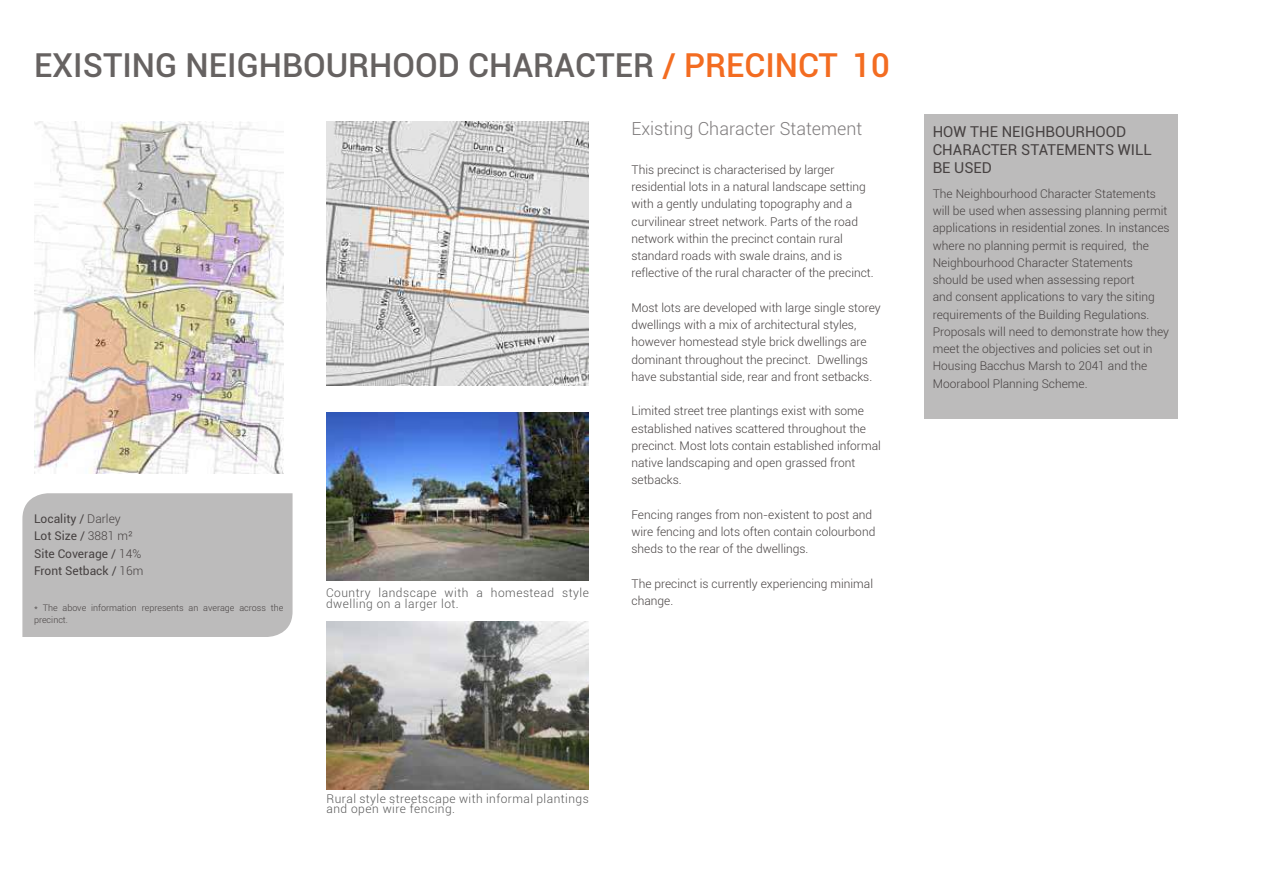
<style>
.page{position:relative;width:1263px;height:893px;background:#fff}
.page>*{position:absolute;margin:0;border:0;box-sizing:border-box;transform-origin:0 0}
.t1{font:500 33px "Roboto";color:#666261}
.t2{font:300 18px "Roboto";color:#7f7c7d}
.t3{font:15px/18px "Roboto";color:#474242}
.t4{font:300 12px/17.2px "Roboto";color:#474242}
.t5{font:300 12px/10.5px "Roboto";letter-spacing:.04em;color:#595959}
.t6{font:12px/17.2px "Roboto";color:#474242}
.t7{font:300 9px/12px "Roboto";color:#474242}
.s1{color:#f36c21}
.s2{font-weight:300}
</style>
<div class="page">
<div style="left:22px;top:493px;width:271px;height:144px;background:#bcbbbb"></div>
<img style="left:326px;top:122px;width:263px;height:264px">
<img style="left:326px;top:413px;width:263px;height:168px">
<img style="left:326px;top:621px;width:263px;height:168px">
<img style="left:34px;top:122px;width:249px;height:352px">
<div style="left:924px;top:114px;width:254px;height:305px;background:#bcbbbb"></div>
<h1 class="t1" style="left:34px;top:42px;width:857px">EXISTING NEIGHBOURHOOD CHARACTER <span class="s1">/ PRECINCT 10</span></h1>
<p class="t6" style="left:34px;top:510px;width:111px">Locality / <span class="s2">Darley<br></span>Lot Size / <span class="s2">3881 m²<br></span>Site Coverage / <span class="s2">14%<br></span>Front Setback / <span class="s2">16m</span></p>
<p class="t7" style="left:34px;top:601px;width:251px">* The above information represents an average across the precinct.</p>
<p class="t5" style="left:326px;top:587px;width:264px">Country landscape with a homestead style dwelling on a larger lot.</p>
<h2 class="t2" style="left:631px;top:117px;width:232px">Existing Character Statement</h2>
<p class="t4" style="left:631px;top:161px;width:244px">This precinct is characterised by larger residential lots in a natural landscape setting with a gently undulating topography and a curvilinear street network. Parts of the road network within the precinct contain rural standard roads with swale drains, and is reflective of the rural character of the precinct.</p>
<p class="t4" style="left:631px;top:299px;width:251px">Most lots are developed with large single storey dwellings with a mix of architectural styles, however homestead style brick dwellings are dominant throughout the precinct. Dwellings have substantial side, rear and front setbacks.</p>
<p class="t4" style="left:631px;top:402px;width:251px">Limited street tree plantings exist with some established natives scattered throughout the precinct. Most lots contain established informal native landscaping and open grassed front setbacks.</p>
<p class="t4" style="left:631px;top:506px;width:245px">Fencing ranges from non-existent to post and wire fencing and lots often contain colourbond sheds to the rear of the dwellings.</p>
<p class="t4" style="left:631px;top:575px;width:243px">The precinct is currently experiencing minimal change.</p>
<p class="t3" style="left:933px;top:122px;width:220px">HOW THE NEIGHBOURHOOD<br>CHARACTER STATEMENTS WILL<br>BE USED</p>
<p class="t4" style="left:933px;top:185px;width:238px">The Neighbourhood Character Statements will be used when assessing planning permit applications in residential zones. In instances where no planning permit is required, the Neighbourhood Character Statements should be used when assessing report<br>and consent applications to vary the siting requirements of the Building Regulations.<br>Proposals will need to demonstrate how they meet the objectives and policies set out in Housing Bacchus Marsh to 2041 and the Moorabool Planning Scheme.</p>
<p class="t5" style="left:326px;top:793px;width:264px">Rural style streetscape with informal plantings and open wire fencing.</p>
</div>
